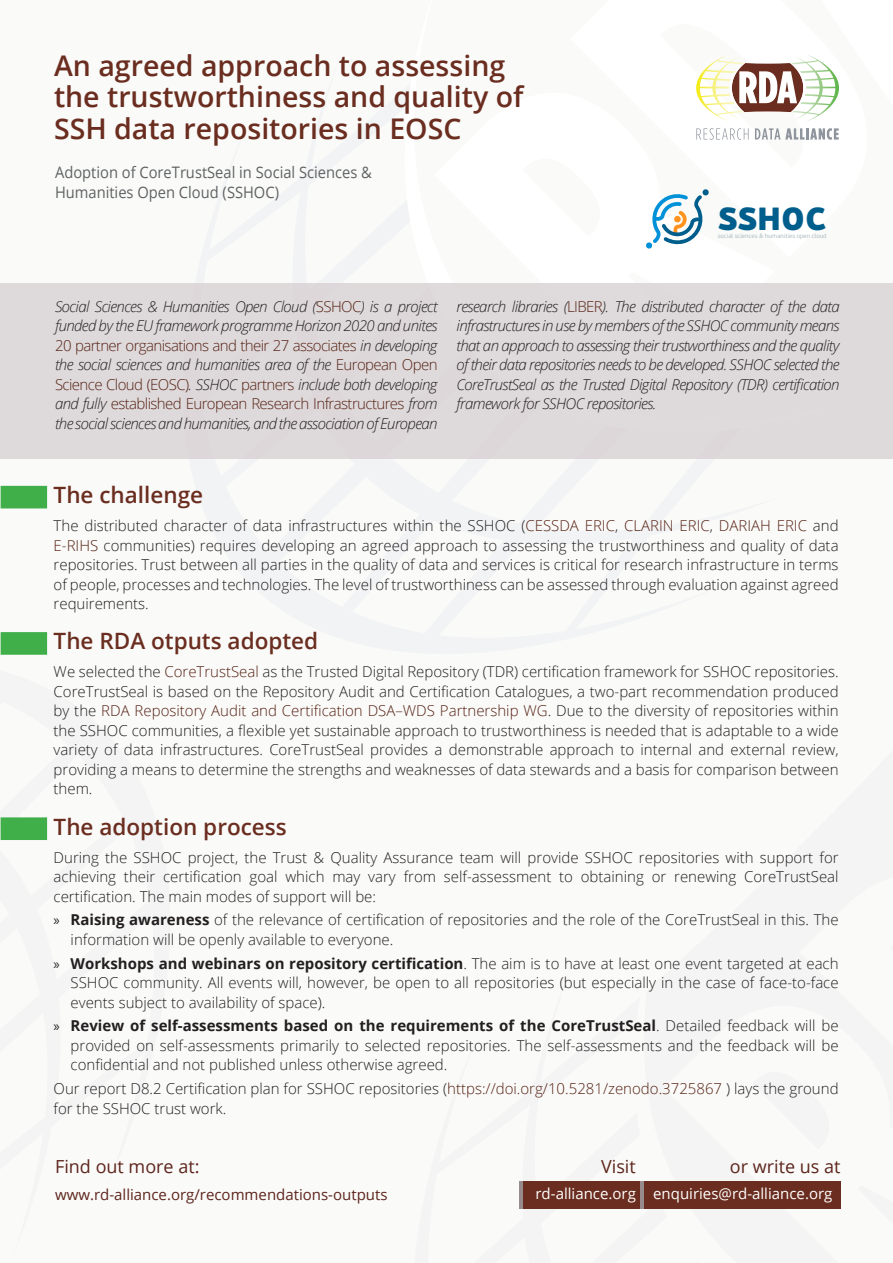
<style>
.page{position:relative;width:893px;height:1263px;background:#f5f6f3}
.page>*{position:absolute;margin:0;border:0;box-sizing:border-box;transform-origin:0 0}
.t1{font:900 32.1px "PF Beau Sans Pro";color:#005e8c}
.t2{font:600 28.5px/31.5px "Open Sans";color:#6a2d1f}
.titoletto{font:600 22.5px "Open Sans";color:#6a2d1f}
.t3{font:18px "Open Sans";color:#5d251c}
.t4{font:15.9px/19.5px "Open Sans";color:#5e6262;scale:.93 1}
.Paragrafo_base{font:300 15px/19.5px "Open Sans";color:#231f20;text-align:justify}
.Paragrafo_base-2{font:italic 300 15px/19.5px "Open Sans";letter-spacing:-.04em;color:#231f20;text-align:justify}
.t5{font:15px "Open Sans";color:#5d251c}
.t6{font:15px "Open Sans";color:#fff}
.t7{font:300 6.15px "PF Beau Sans Pro";color:#a1b3b8}
.s1{font-style:normal;color:#562214}
.s2{color:#562214}
.s3{font-family:"Myriad Pro";font-weight:400}
.s4{font-weight:700}
</style>
<div class="page">
<div style="left:640px;top:1181px;width:200px;height:28px;background:#6a2d1f"></div>
<div style="left:520px;top:1181px;width:127px;height:28px;background:#6a2d1f"></div>
<hr style="left:519px;top:1181px;width:4px;height:28px;background:#978b8e">
<hr style="left:640px;top:1181px;width:4px;height:28px;background:#978b8e">
<svg style="left:405px;top:0;width:29px;height:283px"></svg>
<div style="left:434px;top:93px;width:340px;height:190px;background:#fff"></div>
<div style="left:570px;top:0;width:297px;height:257px;background:#fff"></div>
<div style="left:0;top:283px;width:893px;height:175px;background:#ded9db"></div>
<div style="left:1px;top:486px;width:46px;height:22px;background:#40ae49"></div>
<div style="left:1px;top:632px;width:46px;height:23px;background:#40ae49"></div>
<div style="left:1px;top:817px;width:46px;height:23px;background:#40ae49"></div>
<svg style="left:696px;top:0;width:197px;height:140px"></svg>
<svg style="left:646px;top:189px;width:63px;height:60px"></svg>
<p class="t2" style="left:54px;top:49px;width:471px">An agreed approach to assessing the trustworthiness and quality of<br>SSH data repositories in EOSC</p>
<p class="t4" style="left:55px;top:163px;width:342px">Adoption of CoreTrustSeal in Social Sciences &amp;<br>Humanities Open Cloud (SSHOC)</p>
<p class="t1" style="left:718px;top:199px;width:110px">SSHOC</p>
<p class="t7" style="left:718px;top:233px;width:110px">social sciences &amp; humanities open cloud</p>
<p class="Paragrafo_base-2" style="left:55px;top:296px;width:384px">Social Sciences &amp; Humanities Open Cloud (<span class="s1">SSHOC</span>) is a project funded by the EU framework programme Horizon 2020 and unites <span class="s1">20 partner organisations and their 27 associates</span> in developing the social sciences and humanities area of the <span class="s1">European Open Science Cloud (EOSC)</span>. SSHOC <span class="s1">partners</span> include both developing and fully <span class="s1">established European Research Infrastructures</span> from the social sciences and humanities, and the association of European</p>
<p class="Paragrafo_base-2" style="left:457px;top:296px;width:385px">research libraries (<span class="s1">LIBER</span>). The distributed character of the data infrastructures in use by members of the SSHOC community means that an approach to assessing their trustworthiness and the quality of their data repositories needs to be developed. SSHOC selected the CoreTrustSeal as the Trusted Digital Repository (TDR) certification framework for SSHOC repositories.</p>
<p class="titoletto" style="left:54px;top:479px;width:151px">The challenge</p>
<p class="Paragrafo_base" style="left:54px;top:515px;width:786px">The distributed character of data infrastructures within the SSHOC (<span class="s2">CESSDA ERIC</span>, <span class="s2">CLARIN ERIC</span>, <span class="s2">DARIAH ERIC</span> and <span class="s2">E-RIHS</span> communities) requires developing an agreed approach to assessing the trustworthiness and quality of data repositories. Trust between all parties in the quality of data and services is critical for research infrastructure in terms of people, processes and technologies. The level of trustworthiness can be assessed through evaluation against agreed requirements.</p>
<p class="titoletto" style="left:54px;top:626px;width:266px">The RDA otputs adopted</p>
<p class="Paragrafo_base" style="left:54px;top:662px;width:786px">We selected the <span class="s2">CoreTrustSeal</span> as the Trusted Digital Repository (TDR) certification framework for SSHOC repositories.<br>CoreTrustSeal is based on the Repository Audit and Certification Catalogues, a two-part recommendation produced by the <span class="s2">RDA Repository Audit and Certification DSA–WDS Partnership WG</span>. Due to the diversity of repositories within the SSHOC communities, a flexible yet sustainable approach to trustworthiness is needed that is adaptable to a wide variety of data infrastructures. CoreTrustSeal provides a demonstrable approach to internal and external review, providing a means to determine the strengths and weaknesses of data stewards and a basis for comparison between them.</p>
<p class="titoletto" style="left:54px;top:811px;width:235px">The adoption process</p>
<p class="Paragrafo_base" style="left:54px;top:847px;width:786px">During the SSHOC project, the Trust &amp; Quality Assurance team will provide SSHOC repositories with support for achieving their certification goal which may vary from self-assessment to obtaining or renewing CoreTrustSeal certification. The main modes of support will be:</p>
<p class="Paragrafo_base" style="left:71px;top:910px;width:769px;text-indent:-17px"><span class="s3">»</span> <span class="s4">Raising awareness</span> of the relevance of certification of repositories and the role of the CoreTrustSeal in this. The information will be openly available to everyone.</p>
<p class="Paragrafo_base" style="left:71px;top:953px;width:769px;text-indent:-17px"><span class="s3">»</span> <span class="s4">Workshops and webinars on repository certification</span>. The aim is to have at least one event targeted at each SSHOC community. All events will, however, be open to all repositories (but especially in the case of face-to-face events subject to availability of space).</p>
<p class="Paragrafo_base" style="left:71px;top:1016px;width:769px;text-indent:-17px"><span class="s3">»</span> <span class="s4">Review of self-assessments based on the requirements of the CoreTrustSeal</span>. Detailed feedback will be provided on self-assessments primarily to selected repositories. The self-assessments and the feedback will be confidential and not published unless otherwise agreed.</p>
<p class="Paragrafo_base" style="left:54px;top:1078px;width:786px">Our report D8.2 Certification plan for SSHOC repositories (<span class="s2">https://doi.org/10.5281/zenodo.3725867</span> ) lays the ground for the SSHOC trust work.</p>
<p class="t3" style="left:55px;top:1154px;width:146px">Find out more at:</p>
<p class="t5" style="left:55px;top:1184px;width:334px">www.rd-alliance.org/recommendations-outputs</p>
<p class="t3" style="left:601px;top:1154px;width:36px">Visit</p>
<p class="t3" style="left:730px;top:1154px;width:112px">or write us at</p>
<p class="t6" style="left:535px;top:1183px;width:298px">rd-alliance.org enquiries@rd-alliance.org</p>
</div>
